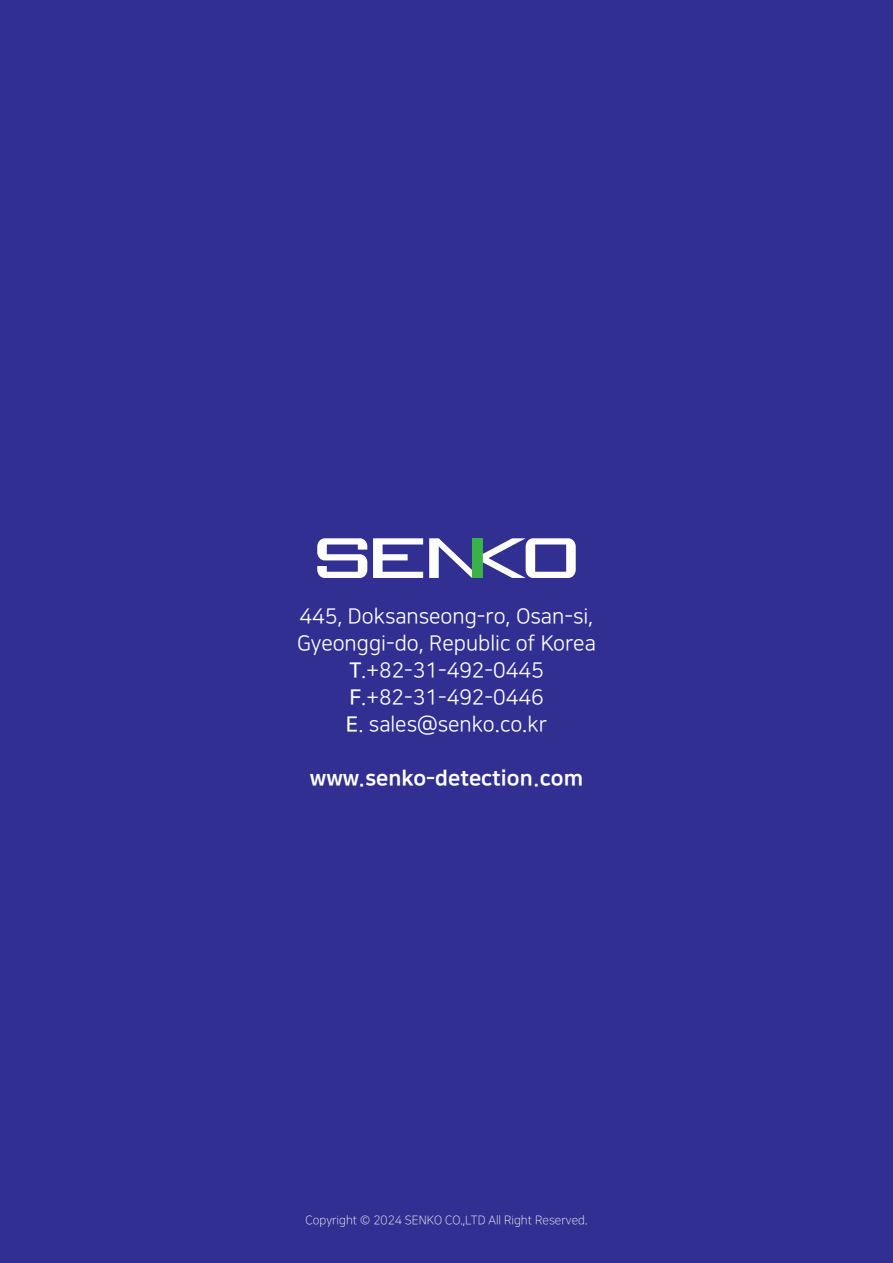
<style>
.page{position:relative;width:893px;height:1263px;background:#313092}
.page>*{position:absolute;margin:0;border:0;box-sizing:border-box;transform-origin:0 0}
.t1{font:21px/27px "Nanum Square R";color:#fff;text-align:center}
.t2{font:21px "Nanum Square EB";color:#fff}
.t3{font:12px "Nanum Square L";color:#fff}
.s1{font-family:"Nanum Square B"}
</style>
<div class="page">
<div style="left:472px;top:538px;width:11px;height:40px;background:#3ab247"></div>
<svg style="left:429px;top:538px;width:43px;height:40px"></svg>
<svg style="left:317px;top:538px;width:50px;height:40px"></svg>
<svg style="left:373px;top:538px;width:50px;height:40px"></svg>
<svg style="left:483px;top:538px;width:93px;height:40px"></svg>
<p class="t1" style="left:297px;top:603px;width:300px">445, Doksanseong-ro, Osan-si,<br>Gyeonggi-do, Republic of Korea<br><span class="s1">T</span>.+82-31-492-0445<br><span class="s1">F</span>.+82-31-492-0446<br><span class="s1">E</span>. sales@senko.co.kr</p>
<p class="t2" style="left:310px;top:766px;width:275px">www.senko-detection.com</p>
<p class="t3" style="left:306px;top:1214px;width:283px">Copyright © 2024 SENKO CO.,LTD All Right Reserved.</p>
</div>
